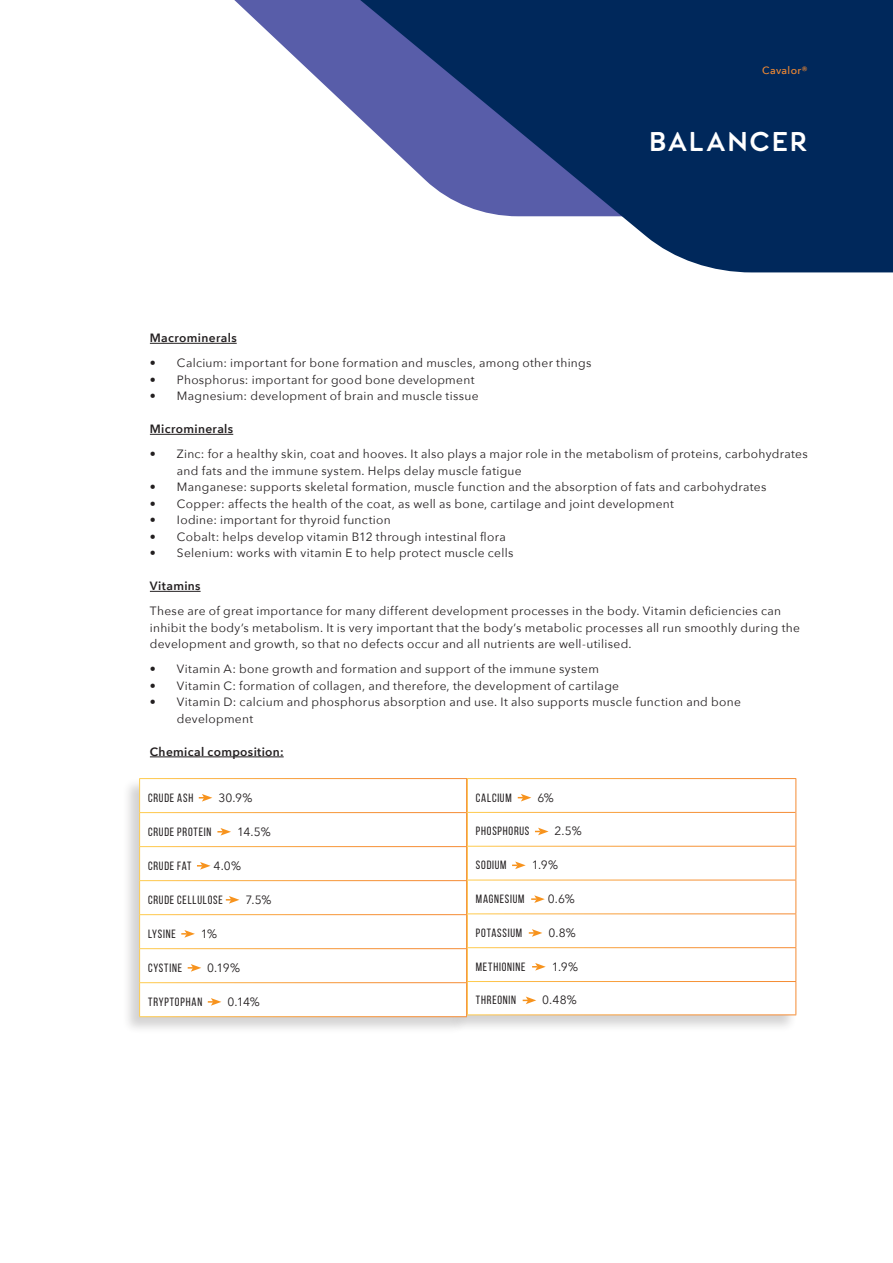
<style>
.page{position:relative;width:893px;height:1263px;background:#fff}
.page>*{position:absolute;margin:0;border:0;box-sizing:border-box;transform-origin:0 0}
.t1{font:27px "Buket Retro Basic";letter-spacing:.025em;color:#fff}
.t2{font:12px/16.5px "Avenir Next";letter-spacing:.025em;color:#231f20}
.t3{font:12px "Bebas Neue";letter-spacing:.065em;color:#231f20}
.t4{font:600 12px "Avenir Next";letter-spacing:.03em;color:#231f20}
.t5{font:500 10.5px "Avenir Next";letter-spacing:.03em;color:#f58b32}
</style>
<div class="page">
<hr style="left:150px;top:343px;width:87px;height:1px;background:#231f20">
<hr style="left:150px;top:434px;width:83px;height:1px;background:#231f20">
<hr style="left:150px;top:591px;width:51px;height:1px;background:#231f20">
<hr style="left:150px;top:756px;width:134px;height:1px;background:#231f20">
<svg style="left:234px;top:0;width:659px;height:272px;fill:#00285b"></svg>
<div style="left:449px;top:778px;width:348px;height:255px;background:#231f20;opacity:.2"></div>
<svg style="left:468px;top:779px;width:327px;height:235px"></svg>
<hr style="left:467px;top:778px;width:329px;height:1px;background:#fff">
<hr style="left:468px;top:812px;width:327px;height:1px;background:#fff">
<hr style="left:468px;top:846px;width:327px;height:1px;background:#fff">
<hr style="left:467px;top:779px;width:1px;height:33px;background:#fff">
<hr style="left:795px;top:779px;width:1px;height:33px;background:#fff">
<hr style="left:467px;top:812px;width:1px;height:34px;background:#fff">
<hr style="left:795px;top:812px;width:1px;height:34px;background:#fff">
<hr style="left:467px;top:846px;width:1px;height:34px;background:#fff">
<hr style="left:795px;top:846px;width:1px;height:34px;background:#fff">
<hr style="left:467px;top:880px;width:329px;height:1px;background:#fff">
<hr style="left:467px;top:880px;width:1px;height:33px;background:#fff">
<hr style="left:795px;top:880px;width:1px;height:33px;background:#fff">
<hr style="left:467px;top:913px;width:329px;height:1px;background:#fff">
<hr style="left:467px;top:914px;width:1px;height:33px;background:#fff">
<hr style="left:795px;top:914px;width:1px;height:33px;background:#fff">
<hr style="left:467px;top:947px;width:329px;height:1px;background:#fff">
<hr style="left:467px;top:948px;width:1px;height:33px;background:#fff">
<hr style="left:795px;top:948px;width:1px;height:33px;background:#fff">
<hr style="left:467px;top:981px;width:329px;height:1px;background:#fff">
<hr style="left:467px;top:982px;width:1px;height:32px;background:#fff">
<hr style="left:795px;top:982px;width:1px;height:32px;background:#fff">
<hr style="left:467px;top:1014px;width:329px;height:1px;background:#fff">
<svg style="left:518px;top:794px;width:13px;height:7px"></svg>
<svg style="left:535px;top:828px;width:14px;height:7px"></svg>
<svg style="left:512px;top:861px;width:14px;height:8px"></svg>
<svg style="left:531px;top:895px;width:14px;height:8px"></svg>
<svg style="left:529px;top:929px;width:13px;height:8px"></svg>
<svg style="left:532px;top:963px;width:14px;height:7px"></svg>
<svg style="left:523px;top:996px;width:13px;height:8px"></svg>
<div style="left:121px;top:778px;width:346px;height:257px;background:#231f20;opacity:.2"></div>
<svg style="left:140px;top:779px;width:326px;height:237px"></svg>
<hr style="left:139px;top:778px;width:328px;height:1px;background:#fff">
<hr style="left:140px;top:812px;width:326px;height:1px;background:#fff">
<hr style="left:139px;top:779px;width:1px;height:34px;background:#fff">
<hr style="left:466px;top:779px;width:1px;height:34px;background:#fff">
<hr style="left:139px;top:813px;width:1px;height:33px;background:#fff">
<hr style="left:466px;top:813px;width:1px;height:33px;background:#fff">
<hr style="left:139px;top:846px;width:328px;height:1px;background:#fff">
<hr style="left:139px;top:847px;width:1px;height:33px;background:#fff">
<hr style="left:466px;top:847px;width:1px;height:33px;background:#fff">
<hr style="left:139px;top:880px;width:328px;height:1px;background:#fff">
<hr style="left:139px;top:881px;width:1px;height:33px;background:#fff">
<hr style="left:466px;top:881px;width:1px;height:33px;background:#fff">
<hr style="left:139px;top:914px;width:328px;height:1px;background:#fff">
<hr style="left:139px;top:915px;width:1px;height:33px;background:#fff">
<hr style="left:466px;top:915px;width:1px;height:33px;background:#fff">
<hr style="left:139px;top:948px;width:328px;height:1px;background:#fff">
<hr style="left:139px;top:949px;width:1px;height:33px;background:#fff">
<hr style="left:466px;top:949px;width:1px;height:33px;background:#fff">
<hr style="left:139px;top:982px;width:328px;height:1px;background:#fff">
<hr style="left:139px;top:983px;width:1px;height:33px;background:#fff">
<hr style="left:466px;top:983px;width:1px;height:33px;background:#fff">
<hr style="left:139px;top:1016px;width:328px;height:1px;background:#fff">
<svg style="left:199px;top:794px;width:13px;height:7px"></svg>
<svg style="left:217px;top:828px;width:14px;height:8px"></svg>
<svg style="left:197px;top:862px;width:14px;height:8px"></svg>
<svg style="left:226px;top:896px;width:13px;height:8px"></svg>
<svg style="left:181px;top:930px;width:14px;height:8px"></svg>
<svg style="left:188px;top:964px;width:13px;height:8px"></svg>
<svg style="left:208px;top:998px;width:13px;height:8px"></svg>
<p class="t5" style="left:762px;top:62px;width:47px">Cavalor®</p>
<p class="t1" style="left:649px;top:124px;width:161px">BALANCER</p>
<p class="t4" style="left:150px;top:328px;width:88px">Macrominerals</p>
<p class="t2" style="left:150px;top:354px;width:443px">• Calcium: important for bone formation and muscles, among other things</p>
<p class="t2" style="left:150px;top:371px;width:326px">• Phosphorus: important for good bone development</p>
<p class="t2" style="left:150px;top:387px;width:330px">• Magnesium: development of brain and muscle tissue</p>
<p class="t4" style="left:150px;top:419px;width:85px">Microminerals</p>
<p class="t2" style="left:177px;top:445px;width:632px;text-indent:-27px">• Zinc: for a healthy skin, coat and hooves. It also plays a major role in the metabolism of proteins, carbohydrates and fats and the immune system. Helps delay muscle fatigue</p>
<p class="t2" style="left:150px;top:478px;width:618px">• Manganese: supports skeletal formation, muscle function and the absorption of fats and carbohydrates</p>
<p class="t2" style="left:150px;top:495px;width:526px">• Copper: affects the health of the coat, as well as bone, cartilage and joint development</p>
<p class="t2" style="left:150px;top:511px;width:242px">• Iodine: important for thyroid function</p>
<p class="t2" style="left:150px;top:528px;width:357px">• Cobalt: helps develop vitamin B12 through intestinal flora</p>
<p class="t2" style="left:150px;top:544px;width:365px">• Selenium: works with vitamin E to help protect muscle cells</p>
<p class="t4" style="left:150px;top:576px;width:52px">Vitamins</p>
<p class="t2" style="left:150px;top:602px;width:652px">These are of great importance for many different development processes in the body. Vitamin deficiencies can inhibit the body’s metabolism. It is very important that the body’s metabolic processes all run smoothly during the development and growth, so that no defects occur and all nutrients are well-utilised.</p>
<p class="t2" style="left:150px;top:660px;width:451px">• Vitamin A: bone growth and formation and support of the immune system</p>
<p class="t2" style="left:150px;top:677px;width:471px">• Vitamin C: formation of collagen, and therefore, the development of cartilage</p>
<p class="t2" style="left:177px;top:693px;width:565px;text-indent:-27px">• Vitamin D: calcium and phosphorus absorption and use. It also supports muscle function and bone development</p>
<p class="t4" style="left:150px;top:741px;width:135px">Chemical composition:</p>
<p class="t3" style="left:148px;top:791px;width:47px">CRUDE ASH</p>
<p class="t2" style="left:218px;top:789px;width:36px">30.9%</p>
<p class="t3" style="left:148px;top:825px;width:65px">CRUDE PROTEIN</p>
<p class="t2" style="left:237px;top:823px;width:35px">14.5%</p>
<p class="t3" style="left:148px;top:859px;width:45px">CRUDE FAT</p>
<p class="t2" style="left:214px;top:857px;width:29px">4.0%</p>
<p class="t3" style="left:148px;top:893px;width:76px">CRUDE CELLULOSE</p>
<p class="t2" style="left:245px;top:891px;width:28px">7.5%</p>
<p class="t3" style="left:148px;top:927px;width:29px">LYSINE</p>
<p class="t2" style="left:201px;top:925px;width:18px">1%</p>
<p class="t3" style="left:148px;top:961px;width:36px">CYSTINE</p>
<p class="t2" style="left:207px;top:959px;width:34px">0.19%</p>
<p class="t3" style="left:148px;top:995px;width:56px">TRYPTOPHAN</p>
<p class="t2" style="left:227px;top:993px;width:34px">0.14%</p>
<p class="t3" style="left:476px;top:791px;width:37px">CALCIUM</p>
<p class="t2" style="left:537px;top:788px;width:18px">6%</p>
<p class="t3" style="left:476px;top:825px;width:55px">PHOSPHORUS</p>
<p class="t2" style="left:555px;top:822px;width:29px">2.5%</p>
<p class="t3" style="left:476px;top:858px;width:32px">SODIUM</p>
<p class="t2" style="left:532px;top:856px;width:28px">1.9%</p>
<p class="t3" style="left:476px;top:892px;width:50px">MAGNESIUM</p>
<p class="t2" style="left:548px;top:890px;width:28px">0.6%</p>
<p class="t3" style="left:476px;top:926px;width:48px">POTASSIUM</p>
<p class="t2" style="left:548px;top:924px;width:29px">0.8%</p>
<p class="t3" style="left:476px;top:960px;width:51px">METHIONINE</p>
<p class="t2" style="left:552px;top:958px;width:28px">1.9%</p>
<p class="t3" style="left:476px;top:993px;width:42px">THREONIN</p>
<p class="t2" style="left:542px;top:991px;width:36px">0.48%</p>
</div>
